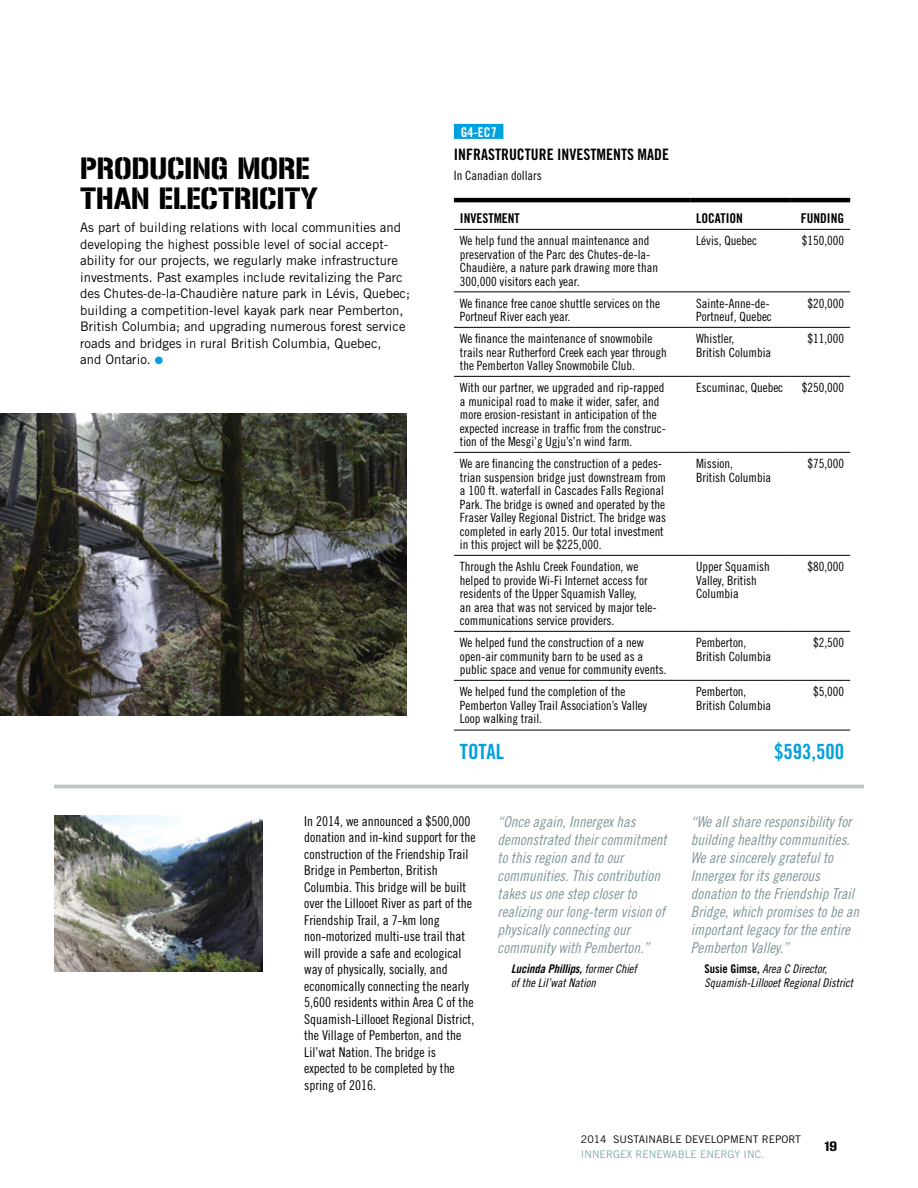
<style>
.page{position:relative;width:918px;height:1188px;background:#fff}
.page>*{position:absolute;margin:0;border:0;box-sizing:border-box;transform-origin:0 0}
.t1{font:27px/30px "Gunplay";color:#000}
.t2{font:21px "Trade Gothic LT Std Bd Cn 20";color:#00a1df}
.t3{font:15.75px "Trade Gothic Bold Cond Twenty";color:#000}
.t4{font:15px/18px "Trade Gothic Cond Eighteen Obl";color:#809699}
.t5{font:13.5px/16.5px "Trade Gothic Cond Eighteen";color:#000}
.t6{font:13.5px "Trade Gothic LT Std Bd Cn 20";color:#000}
.t7{font:13.5px "Trade Gothic Bold Cond Twenty";color:#fff}
.t8{font:13.2px/16.5px "Trade Gothic LT Std";color:#000}
.t9{font:12.75px/13.5px "Trade Gothic Cond Eighteen";color:#000}
.t10{font:12px/13.5px "Trade Gothic Cond Eighteen Obl";color:#000}
.t11{font:12px "Trade Gothic Bold Cond Twenty Obl";color:#000}
.t12{font:12px "Gunplay";color:#000}
.t13{font:10.5px "Trade Gothic LT Std";color:#000}
.t14{font:10.5px "Trade Gothic LT Std";color:#7fa8ad}
.s1{color:#00a1df}
.s2{font-family:"Trade Gothic Cond Eighteen Obl"}
.s3{font-family:"Trade Gothic Bold Cond Twenty"}
</style>
<div class="page">
<hr style="left:454px;top:198px;width:236px;height:4px;background:#000">
<hr style="left:690px;top:198px;width:100px;height:4px;background:#000">
<hr style="left:790px;top:198px;width:60px;height:4px;background:#000">
<hr style="left:454px;top:229px;width:236px;height:1px;background:#000">
<hr style="left:690px;top:229px;width:100px;height:1px;background:#000">
<hr style="left:790px;top:229px;width:60px;height:1px;background:#000">
<hr style="left:454px;top:292px;width:236px;height:1px;background:#000">
<hr style="left:690px;top:292px;width:100px;height:1px;background:#000">
<hr style="left:790px;top:292px;width:60px;height:1px;background:#000">
<hr style="left:454px;top:327px;width:236px;height:1px;background:#000">
<hr style="left:690px;top:327px;width:100px;height:1px;background:#000">
<hr style="left:790px;top:327px;width:60px;height:1px;background:#000">
<hr style="left:454px;top:376px;width:236px;height:1px;background:#000">
<hr style="left:690px;top:376px;width:100px;height:1px;background:#000">
<hr style="left:790px;top:376px;width:60px;height:1px;background:#000">
<hr style="left:454px;top:452px;width:236px;height:1px;background:#000">
<hr style="left:690px;top:452px;width:100px;height:1px;background:#000">
<hr style="left:790px;top:452px;width:60px;height:1px;background:#000">
<hr style="left:454px;top:555px;width:236px;height:1px;background:#000">
<hr style="left:690px;top:555px;width:100px;height:1px;background:#000">
<hr style="left:790px;top:555px;width:60px;height:1px;background:#000">
<hr style="left:454px;top:631px;width:236px;height:1px;background:#000">
<hr style="left:690px;top:631px;width:100px;height:1px;background:#000">
<hr style="left:790px;top:631px;width:60px;height:1px;background:#000">
<hr style="left:454px;top:680px;width:236px;height:1px;background:#000">
<hr style="left:690px;top:680px;width:100px;height:1px;background:#000">
<hr style="left:790px;top:680px;width:60px;height:1px;background:#000">
<hr style="left:454px;top:730px;width:236px;height:1px;background:#000">
<hr style="left:690px;top:730px;width:100px;height:1px;background:#000">
<hr style="left:790px;top:730px;width:60px;height:1px;background:#000">
<img style="left:0;top:414px;width:406px;height:302px">
<img style="left:54px;top:815px;width:208px;height:157px">
<hr style="left:54px;top:785px;width:810px;height:3px;background:#bdc6c3">
<div style="left:454px;top:124px;width:49px;height:15px;background:#00a1df"></div>
<h1 class="t1" style="left:80px;top:154px;width:239px">PRODUCING MORE<br>THAN ELECTRICITY</h1>
<p class="t8" style="left:80px;top:219px;width:331px">As part of building relations with local communities and developing the highest possible level of social accept&shy;ability for our projects, we regularly make infrastructure investments. Past examples include revitalizing the Parc des Chutes-de-la-Chaudière nature park in Lévis, Quebec; building a competition-level kayak park near Pemberton, British Columbia; and upgrading numerous forest service roads and bridges in rural British Columbia, Quebec,<br>and Ontario. <span class="s1">●</span></p>
<p class="t7" style="left:461px;top:124px;width:37px">G4-EC7</p>
<p class="t3" style="left:454px;top:145px;width:217px">INFRASTRUCTURE INVESTMENTS MADE</p>
<p class="t9" style="left:454px;top:169px;width:89px">In Canadian dollars</p>
<p class="t6" style="left:460px;top:210px;width:61px">INVESTMENT</p>
<p class="t6" style="left:696px;top:210px;width:48px">LOCATION</p>
<p class="t6" style="left:801px;top:210px;width:45px">FUNDING</p>
<p class="t9" style="left:460px;top:234px;width:200px">We help fund the annual maintenance and preservation of the Parc des Chutes-de-la-Chaudière, a nature park drawing more than 300,000 visitors each year.</p>
<p class="t9" style="left:696px;top:234px;width:62px">Lévis, Quebec</p>
<p class="t9" style="left:802px;top:234px;width:44px">$150,000</p>
<p class="t9" style="left:460px;top:296px;width:202px">We finance free canoe shuttle services on the<br>Portneuf River each year.</p>
<p class="t9" style="left:696px;top:296px;width:77px">Sainte-Anne-de-<br>Portneuf, Quebec</p>
<p class="t9" style="left:807px;top:296px;width:38px">$20,000</p>
<p class="t9" style="left:460px;top:332px;width:208px">We finance the maintenance of snowmobile trails near Rutherford Creek each year through the Pemberton Valley Snowmobile Club.</p>
<p class="t9" style="left:696px;top:332px;width:77px">Whistler,<br>British Columbia</p>
<p class="t9" style="left:807px;top:332px;width:38px">$11,000</p>
<p class="t9" style="left:460px;top:381px;width:208px">With our partner, we upgraded and rip-rapped a municipal road to make it wider, safer, and more erosion-resistant in anticipation of the expected increase in traffic from the construc&shy;tion of the Mesgi’g Ugju’s’n wind farm.</p>
<p class="t9" style="left:696px;top:381px;width:89px">Escuminac, Quebec</p>
<p class="t9" style="left:802px;top:381px;width:44px">$250,000</p>
<p class="t9" style="left:460px;top:457px;width:208px">We are financing the construction of a pedes&shy;trian suspension bridge just downstream from a 100 ft. waterfall in Cascades Falls Regional Park. The bridge is owned and operated by the Fraser Valley Regional District. The bridge was completed in early 2015. Our total investment in this project will be $225,000.</p>
<p class="t9" style="left:696px;top:457px;width:77px">Mission,<br>British Columbia</p>
<p class="t9" style="left:807px;top:457px;width:38px">$75,000</p>
<p class="t9" style="left:460px;top:560px;width:198px">Through the Ashlu Creek Foundation, we helped to provide Wi-Fi Internet access for residents of the Upper Squamish Valley,<br>an area that was not serviced by major tele&shy;communications service providers.</p>
<p class="t9" style="left:696px;top:560px;width:75px">Upper Squamish<br>Valley, British<br>Columbia</p>
<p class="t9" style="left:807px;top:560px;width:38px">$80,000</p>
<p class="t9" style="left:460px;top:636px;width:208px">We helped fund the construction of a new open-air community barn to be used as a public space and venue for community events.</p>
<p class="t9" style="left:696px;top:636px;width:77px">Pemberton,<br>British Columbia</p>
<p class="t9" style="left:813px;top:636px;width:33px">$2,500</p>
<p class="t9" style="left:460px;top:685px;width:189px">We helped fund the completion of the<br>Pemberton Valley Trail Association’s Valley<br>Loop walking trail.</p>
<p class="t9" style="left:696px;top:685px;width:77px">Pemberton,<br>British Columbia</p>
<p class="t9" style="left:813px;top:685px;width:33px">$5,000</p>
<h2 class="t2" style="left:460px;top:738px;width:45px">TOTAL</h2>
<h2 class="t2" style="left:774px;top:738px;width:71px">$593,500</h2>
<p class="t5" style="left:304px;top:813px;width:173px">In 2014, we announced a $500,000 donation and in-kind support for the construction of the Friendship Trail Bridge in Pemberton, British Columbia. This bridge will be built over the Lillooet River as part of the Friendship Trail, a 7-km long non-motorized multi-use trail that will provide a safe and ecological way of physically, socially, and economically connecting the nearly 5,600 residents within Area C of the Squamish-Lillooet Regional District, the Village of Pemberton, and the Lil’wat Nation. The bridge is expected to be completed by the spring of 2016.</p>
<p class="t4" style="left:498px;top:813px;width:171px">“Once again, Innergex has demonstrated their commitment to this region and to our communities. This contribution takes us one step closer to realizing our long-term vision of physically connecting our community with Pemberton.”</p>
<p class="t11" style="left:511px;top:962px;width:127px">Lucinda Phillips, <span class="s2">former Chief</span></p>
<p class="t10" style="left:511px;top:976px;width:86px">of the Lil’wat Nation</p>
<p class="t4" style="left:691px;top:813px;width:170px">“We all share responsibility for building healthy communities.<br>We are sincerely grateful to<br>Innergex for its generous donation to the Friendship Trail<br>Bridge, which promises to be an important legacy for the entire<br>Pemberton Valley.”</p>
<p class="t10" style="left:704px;top:962px;width:150px"><span class="s3">Susie Gimse,</span> Area C Director,<br>Squamish-Lillooet Regional District</p>
<p class="t13" style="left:581px;top:1133px;width:222px">2014 SUSTAINABLE DEVELOPMENT REPORT</p>
<p class="t14" style="left:581px;top:1148px;width:185px">INNERGEX RENEWABLE ENERGY INC.</p>
<p class="t12" style="left:825px;top:1139px;width:14px">19</p>
</div>
